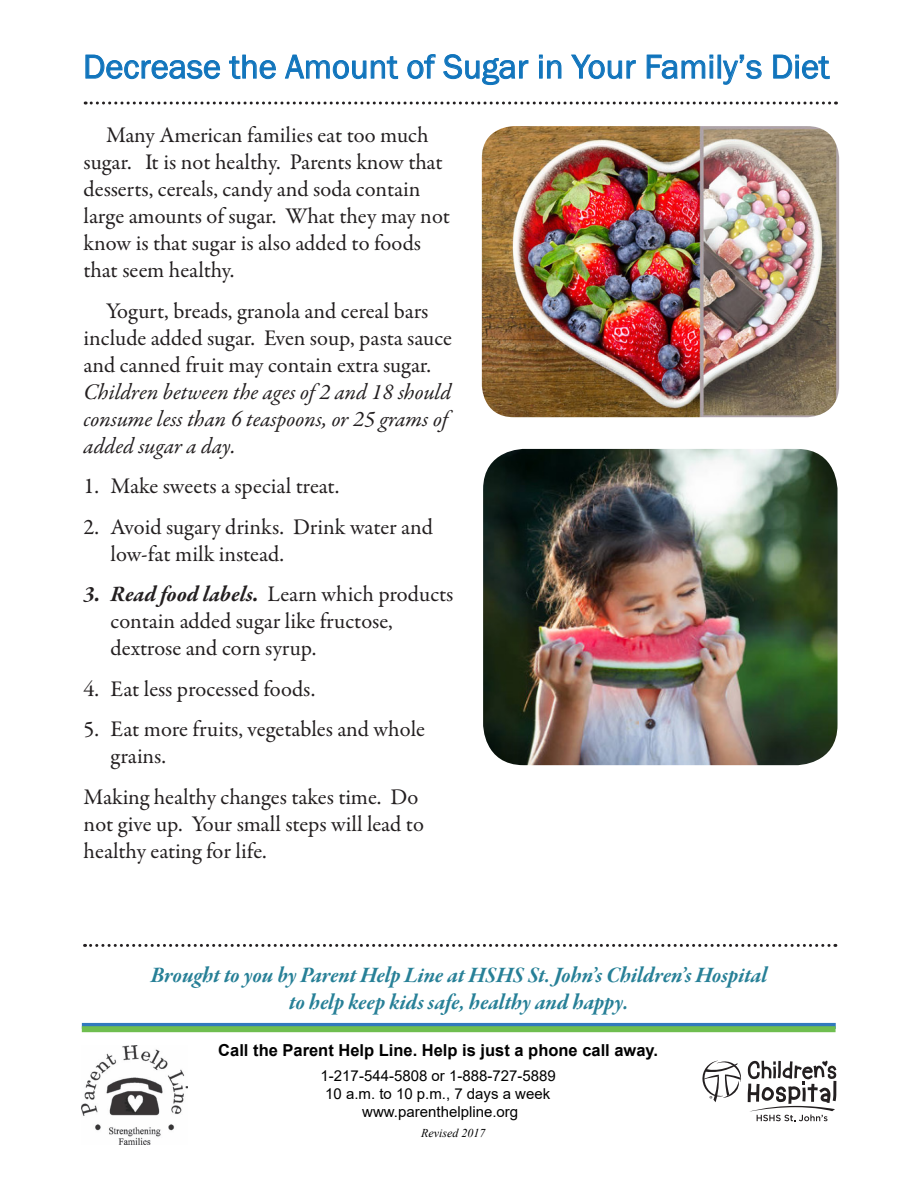
<style>
.page{position:relative;width:918px;height:1188px;background:#fff}
.page>*{position:absolute;margin:0;border:0;box-sizing:border-box;transform-origin:0 0}
.t1{font:34.5px "Franklin Gothic";color:#1074bc}
.t2{font:22.5px/27px "Garamond Premr Pro";color:#231f20}
.Paragraph_Style1{font:22.5px "Garamond Premr Pro Bd It Subh";letter-spacing:-.005em;color:#278097}
.Paragraph_Style5{font:22.5px "Garamond Premr Pro Bd It Subh";color:#278097}
.Paragraph_Style6{font:700 16.5px "Arial";color:#000}
.Paragraph_Style7{font:15px "Arial";color:#000}
.Paragraph_Style8{font:15px "Arial";color:#000}
.Paragraph_Style9{font:15px "Arial";color:#000}
.Paragraph_Style10{font:italic 12px "Times New Roman";color:#000}
.s1{font-style:italic}
.s2{font-weight:700;font-style:italic}
</style>
<div class="page">
<img style="left:81px;top:1045px;width:106px;height:99px">
<svg style="left:702px;top:1061px;width:39px;height:41px"></svg>
<svg style="left:748px;top:1061px;width:88px;height:60px"></svg>
<div style="left:82px;top:1023px;width:754px;height:6px;background:#317abe"></div>
<div style="left:82px;top:1026px;width:754px;height:6px;background:#6fbe4f"></div>
<svg style="left:85px;top:944px;width:751px;height:3px"></svg>
<svg style="left:85px;top:102px;width:751px;height:3px"></svg>
<svg style="left:85px;top:54px;width:135px;height:25px"></svg>
<svg style="left:229px;top:54px;width:47px;height:25px"></svg>
<svg style="left:284px;top:54px;width:114px;height:25px"></svg>
<svg style="left:407px;top:54px;width:29px;height:25px"></svg>
<svg style="left:443px;top:54px;width:86px;height:31px"></svg>
<svg style="left:539px;top:55px;width:23px;height:24px"></svg>
<svg style="left:571px;top:54px;width:65px;height:25px"></svg>
<svg style="left:646px;top:54px;width:67px;height:25px"></svg>
<div style="left:710px;top:61px;width:3px;height:18px;border:1px solid #1074bc"></div>
<div style="left:718px;top:55px;width:3px;height:24px;border:1px solid #1074bc"></div>
<svg style="left:722px;top:54px;width:40px;height:31px"></svg>
<svg style="left:773px;top:54px;width:57px;height:25px"></svg>
<img style="left:482px;top:126px;width:357px;height:291px">
<img style="left:483px;top:449px;width:355px;height:316px">
<p class="t1" style="left:83px;top:45px;width:748px">Decrease the Amount of Sugar in Your Family’s Diet</p>
<p class="t2" style="left:84px;top:122px;width:368px;text-indent:22px">Many American families eat too much sugar. It is not healthy. Parents know that desserts, cereals, candy and soda contain large amounts of sugar. What they may not know is that sugar is also added to foods that seem healthy.</p>
<p class="t2" style="left:84px;top:298px;width:370px;text-indent:22px">Yogurt, breads, granola and cereal bars include added sugar. Even soup, pasta sauce and canned fruit may contain extra sugar.<br><span class="s1">Children between the ages of 2 and 18 should consume less than 6 teaspoons, or 25 grams of added sugar a day.</span></p>
<p class="t2" style="left:84px;top:473px;width:257px">1. Make sweets a special treat.</p>
<p class="t2" style="left:111px;top:514px;width:324px;text-indent:-27px">2. Avoid sugary drinks. Drink water and low-fat milk instead.</p>
<p class="t2" style="left:111px;top:581px;width:344px;text-indent:-27px"><span class="s2">3. Read food labels.</span> Learn which products contain added sugar like fructose, dextrose and corn syrup.</p>
<p class="t2" style="left:84px;top:676px;width:233px">4. Eat less processed foods.</p>
<p class="t2" style="left:111px;top:716px;width:316px;text-indent:-27px">5. Eat more fruits, vegetables and whole grains.</p>
<p class="t2" style="left:84px;top:784px;width:342px">Making healthy changes takes time. Do not give up. Your small steps will lead to healthy eating for life.</p>
<p class="Paragraph_Style1" style="left:151px;top:962px;width:618px">Brought to you by Parent Help Line at HSHS St. John’s Children’s Hospital</p>
<p class="Paragraph_Style5" style="left:289px;top:989px;width:341px">to help keep kids safe, healthy and happy.</p>
<p class="Paragraph_Style6" style="left:218px;top:1039px;width:441px">Call the Parent Help Line. Help is just a phone call away.</p>
<p class="Paragraph_Style7" style="left:321px;top:1066px;width:237px">1-217-544-5808 or 1-888-727-5889</p>
<p class="Paragraph_Style8" style="left:325px;top:1084px;width:227px">10 a.m. to 10 p.m., 7 days a week</p>
<p class="Paragraph_Style9" style="left:362px;top:1102px;width:157px">www.parenthelpline.org</p>
<p class="Paragraph_Style10" style="left:421px;top:1125px;width:66px">Revised 2017</p>
</div>
